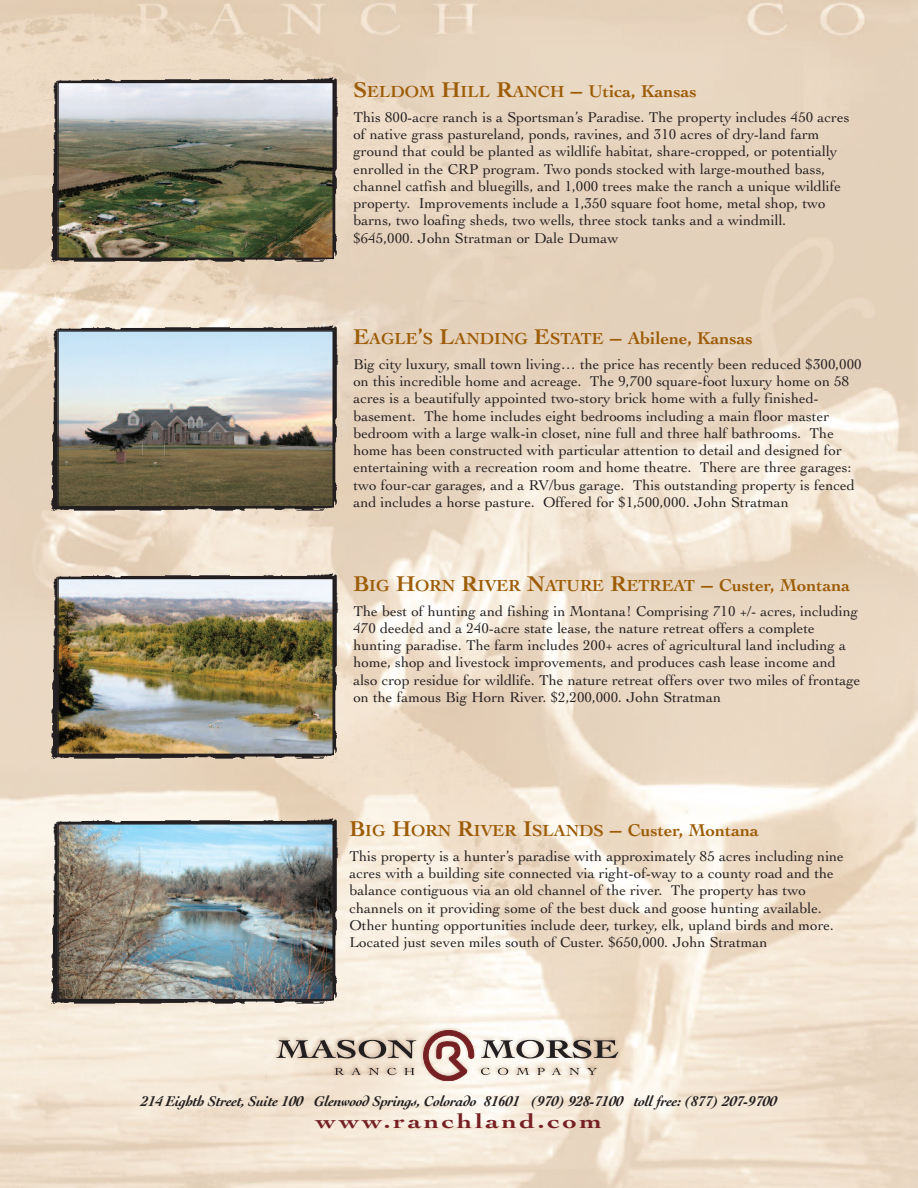
<style>
.page{position:relative;width:918px;height:1188px;background:#fff}
.page>*{position:absolute;margin:0;border:0;box-sizing:border-box;transform-origin:0 0}
.t1{font:700 21px "Cochin";letter-spacing:.105em;color:#762023;scale:1.3 1}
.t2{font:700 16.8px "Cochin";color:#9d5c06}
.t3{font:15px/17.2px "Cochin";color:#231f20}
.t4{font:italic 700 15px "Cochin";letter-spacing:-.025em;color:#231f20}
.s1{font-size:22.5px}
.s2{font-size:18px}
</style>
<div class="page">
<img style="left:0;top:0;width:918px;height:1188px">
<img style="left:48px;top:74px;width:305px;height:196px">
<img style="left:60px;top:85px;width:271px;height:171px">
<div style="left:57px;top:82px;width:277px;height:177px;border:2px solid #231f20"></div>
<img style="left:48px;top:322px;width:305px;height:196px">
<img style="left:60px;top:333px;width:271px;height:172px">
<div style="left:57px;top:330px;width:277px;height:178px;border:2px solid #231f20"></div>
<img style="left:48px;top:570px;width:305px;height:196px">
<img style="left:60px;top:581px;width:271px;height:171px">
<div style="left:57px;top:578px;width:277px;height:177px;border:2px solid #231f20"></div>
<img style="left:48px;top:815px;width:305px;height:196px">
<img style="left:60px;top:826px;width:271px;height:171px">
<div style="left:57px;top:823px;width:277px;height:177px;border:2px solid #231f20"></div>
<svg style="left:368px;top:1068px;width:11px;height:7px"></svg>
<svg style="left:387px;top:1068px;width:10px;height:7px"></svg>
<svg style="left:404px;top:1068px;width:11px;height:7px"></svg>
<svg style="left:481px;top:1068px;width:9px;height:7px"></svg>
<svg style="left:516px;top:1068px;width:14px;height:7px"></svg>
<svg style="left:569px;top:1068px;width:11px;height:7px"></svg>
<svg style="left:587px;top:1068px;width:10px;height:7px"></svg>
<svg style="left:335px;top:1068px;width:9px;height:7px"></svg>
<svg style="left:351px;top:1068px;width:10px;height:7px"></svg>
<svg style="left:498px;top:1068px;width:10px;height:7px"></svg>
<svg style="left:537px;top:1068px;width:8px;height:7px"></svg>
<svg style="left:552px;top:1068px;width:10px;height:7px"></svg>
<svg style="left:276px;top:1040px;width:140px;height:18px;background:#a69b8f"></svg>
<svg style="left:481px;top:1040px;width:137px;height:18px;background:#a39b92"></svg>
<svg style="left:423px;top:1030px;width:51px;height:51px;background:#c19994"></svg>
<p class="t2" style="left:353px;top:82px;width:345px"><span class="s1">S</span>ELDOM <span class="s1">H</span>ILL <span class="s1">R</span>ANCH <span class="s1">–</span> <span class="s2">Utica, Kansas</span></p>
<p class="t3" style="left:353px;top:108px;width:498px">This 800-acre ranch is a Sportsman’s Paradise. The property includes 450 acres of native grass pastureland, ponds, ravines, and 310 acres of dry-land farm ground that could be planted as wildlife habitat, share-cropped, or potentially enrolled in the CRP program. Two ponds stocked with large-mouthed bass, channel catfish and bluegills, and 1,000 trees make the ranch a unique wildlife property. Improvements include a 1,350 square foot home, metal shop, two barns, two loafing sheds, two wells, three stock tanks and a windmill. $645,000. John Stratman or Dale Dumaw</p>
<p class="t2" style="left:353px;top:329px;width:401px"><span class="s1">E</span>AGLE<span class="s1">’</span>S <span class="s1">L</span>ANDING <span class="s1">E</span>STATE <span class="s1">–</span> <span class="s2">Abilene, Kansas</span></p>
<p class="t3" style="left:353px;top:355px;width:510px">Big city luxury, small town living… the price has recently been reduced $300,000 on this incredible home and acreage. The 9,700 square-foot luxury home on 58 acres is a beautifully appointed two-story brick home with a fully finished&shy;basement. The home includes eight bedrooms including a main floor master bedroom with a large walk-in closet, nine full and three half bathrooms. The home has been constructed with particular attention to detail and designed for entertaining with a recreation room and home theatre. There are three garages: two four-car garages, and a RV/bus garage. This outstanding property is fenced and includes a horse pasture. Offered for $1,500,000. John Stratman</p>
<p class="t2" style="left:353px;top:575px;width:498px"><span class="s1">B</span>IG <span class="s1">H</span>ORN <span class="s1">R</span>IVER <span class="s1">N</span>ATURE <span class="s1">R</span>ETREAT <span class="s1">–</span> <span class="s2">Custer, Montana</span></p>
<p class="t3" style="left:353px;top:602px;width:509px">The best of hunting and fishing in Montana! Comprising 710 +/- acres, including 470 deeded and a 240-acre state lease, the nature retreat offers a complete hunting paradise. The farm includes 200+ acres of agricultural land including a home, shop and livestock improvements, and produces cash lease income and also crop residue for wildlife. The nature retreat offers over two miles of frontage on the famous Big Horn River. $2,200,000. John Stratman</p>
<p class="t2" style="left:349px;top:821px;width:411px"><span class="s1">B</span>IG <span class="s1">H</span>ORN <span class="s1">R</span>IVER <span class="s1">I</span>SLANDS <span class="s1">–</span> <span class="s2">Custer, Montana</span></p>
<p class="t3" style="left:349px;top:847px;width:496px">This property is a hunter’s paradise with approximately 85 acres including nine acres with a building site connected via right-of-way to a county road and the balance contiguous via an old channel of the river. The property has two channels on it providing some of the best duck and goose hunting available.<br>Other hunting opportunities include deer, turkey, elk, upland birds and more.<br>Located just seven miles south of Custer. $650,000. John Stratman</p>
<p class="t4" style="left:141px;top:1092px;width:638px">214 Eighth Street, Suite 100 Glenwood Springs, Colorado 81601 (970) 928-7100 toll free: (877) 207-9700</p>
<h1 class="t1" style="left:316px;top:1109px;width:222px">www.ranchland.com</h1>
</div>
